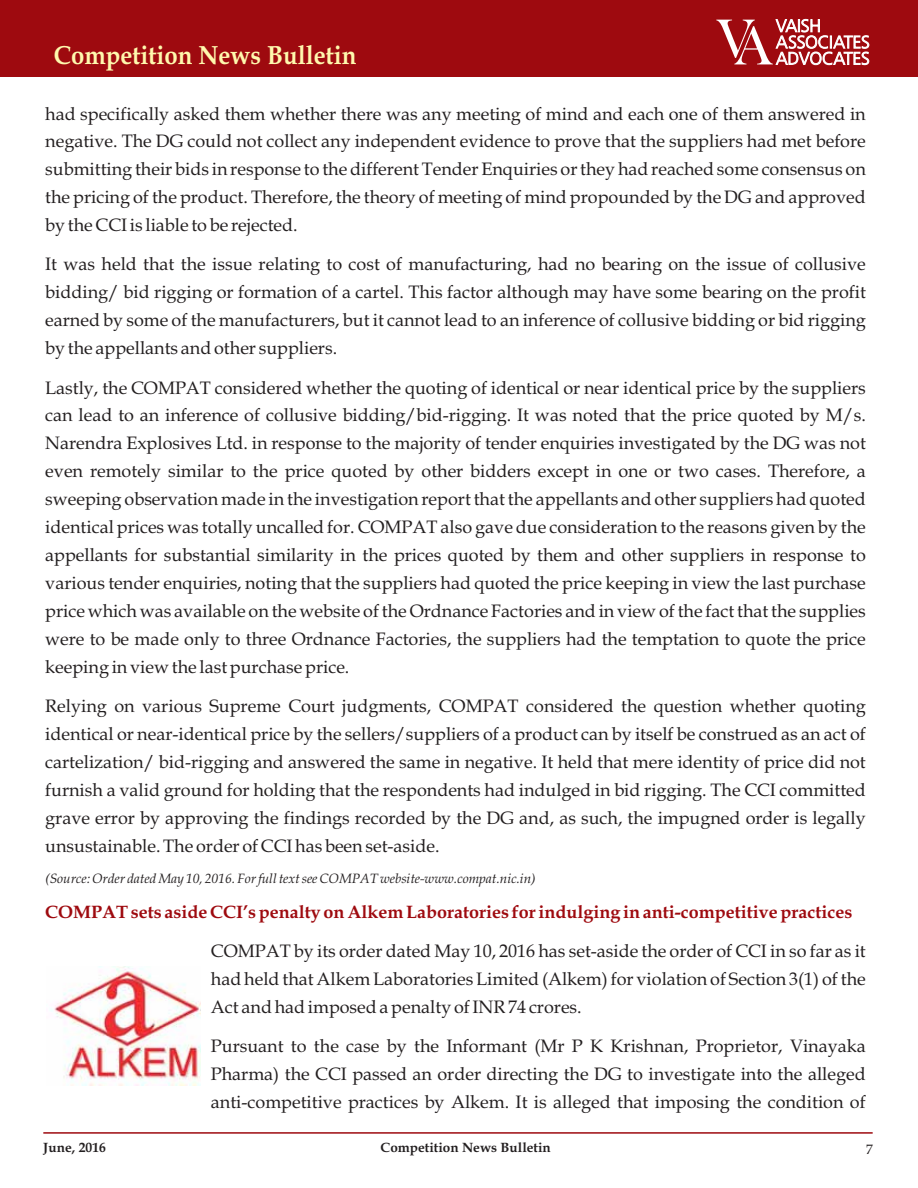
<style>
.page{position:relative;width:918px;height:1188px;background:#fff}
.page>*{position:absolute;margin:0;border:0;box-sizing:border-box;transform-origin:0 0}
.t1{font:700 26.25px "Book Antiqua";color:#fff9ae;scale:.91 1}
.t2{font:18px/27.9px "Book Antiqua";color:#231f20;text-align:justify}
.t3{font:700 18px "Book Antiqua";color:#9e0a0f}
.t4{font:italic 13.5px "Book Antiqua";color:#231f20}
.t5{font:700 13.5px "Book Antiqua";color:#231f20}
.t6{font:13.5px "Book Antiqua";color:#231f20}
</style>
<div class="page">
<div style="left:0;top:0;width:918px;height:77px;background:#9e0a0f"></div>
<hr style="left:43px;top:1132px;width:830px;height:2px;background:#9e0a0f">
<svg style="left:716px;top:19px;width:153px;height:46px"></svg>
<img style="left:50px;top:967px;width:150px;height:118px">
<h1 class="t1" style="left:54px;top:45px;width:334px">Competition News Bulletin</h1>
<p class="t2" style="left:45px;top:102px;width:822px">had specifically asked them whether there was any meeting of mind and each one of them answered in negative. The DG could not collect any independent evidence to prove that the suppliers had met before submitting their bids in response to the different Tender Enquiries or they had reached some consensus on the pricing of the product. Therefore, the theory of meeting of mind propounded by the DG and approved by the CCI is liable to be rejected.</p>
<p class="t2" style="left:45px;top:253px;width:822px">It was held that the issue relating to cost of manufacturing, had no bearing on the issue of collusive bidding/ bid rigging or formation of a cartel. This factor although may have some bearing on the profit earned by some of the manufacturers, but it cannot lead to an inference of collusive bidding or bid rigging by the appellants and other suppliers.</p>
<p class="t2" style="left:45px;top:376px;width:822px">Lastly, the COMPAT considered whether the quoting of identical or near identical price by the suppliers can lead to an inference of collusive bidding/bid-rigging. It was noted that the price quoted by M/s.<br>Narendra Explosives Ltd. in response to the majority of tender enquiries investigated by the DG was not even remotely similar to the price quoted by other bidders except in one or two cases. Therefore, a sweeping observation made in the investigation report that the appellants and other suppliers had quoted identical prices was totally uncalled for. COMPAT also gave due consideration to the reasons given by the appellants for substantial similarity in the prices quoted by them and other suppliers in response to various tender enquiries, noting that the suppliers had quoted the price keeping in view the last purchase price which was available on the website of the Ordnance Factories and in view of the fact that the supplies were to be made only to three Ordnance Factories, the suppliers had the temptation to quote the price keeping in view the last purchase price.</p>
<p class="t2" style="left:45px;top:694px;width:822px">Relying on various Supreme Court judgments, COMPAT considered the question whether quoting identical or near-identical price by the sellers/suppliers of a product can by itself be construed as an act of cartelization/ bid-rigging and answered the same in negative. It held that mere identity of price did not furnish a valid ground for holding that the respondents had indulged in bid rigging. The CCI committed grave error by approving the findings recorded by the DG and, as such, the impugned order is legally unsustainable. The order of CCI has been set-aside.</p>
<p class="t4" style="left:45px;top:873px;width:492px">(Source: Order dated May 10, 2016. For full text see COMPAT website-www.compat.nic.in)</p>
<p class="t3" style="left:45px;top:905px;width:809px">COMPAT sets aside CCI’s penalty on Alkem Laboratories for indulging in anti-competitive practices</p>
<p class="t2" style="left:211px;top:939px;width:656px">COMPAT by its order dated May 10, 2016 has set-aside the order of CCI in so far as it had held that Alkem Laboratories Limited (Alkem) for violation of Section 3(1) of the Act and had imposed a penalty of INR 74 crores.</p>
<p class="t2" style="left:211px;top:1034px;width:656px">Pursuant to the case by the Informant (Mr P K Krishnan, Proprietor, Vinayaka Pharma) the CCI passed an order directing the DG to investigate into the alleged anti-competitive practices by Alkem. It is alleged that imposing the condition of</p>
<p class="t5" style="left:43px;top:1142px;width:64px">June, 2016</p>
<p class="t5" style="left:381px;top:1142px;width:172px">Competition News Bulletin</p>
<p class="t6" style="left:866px;top:1145px;width:8px">7</p>
</div>
